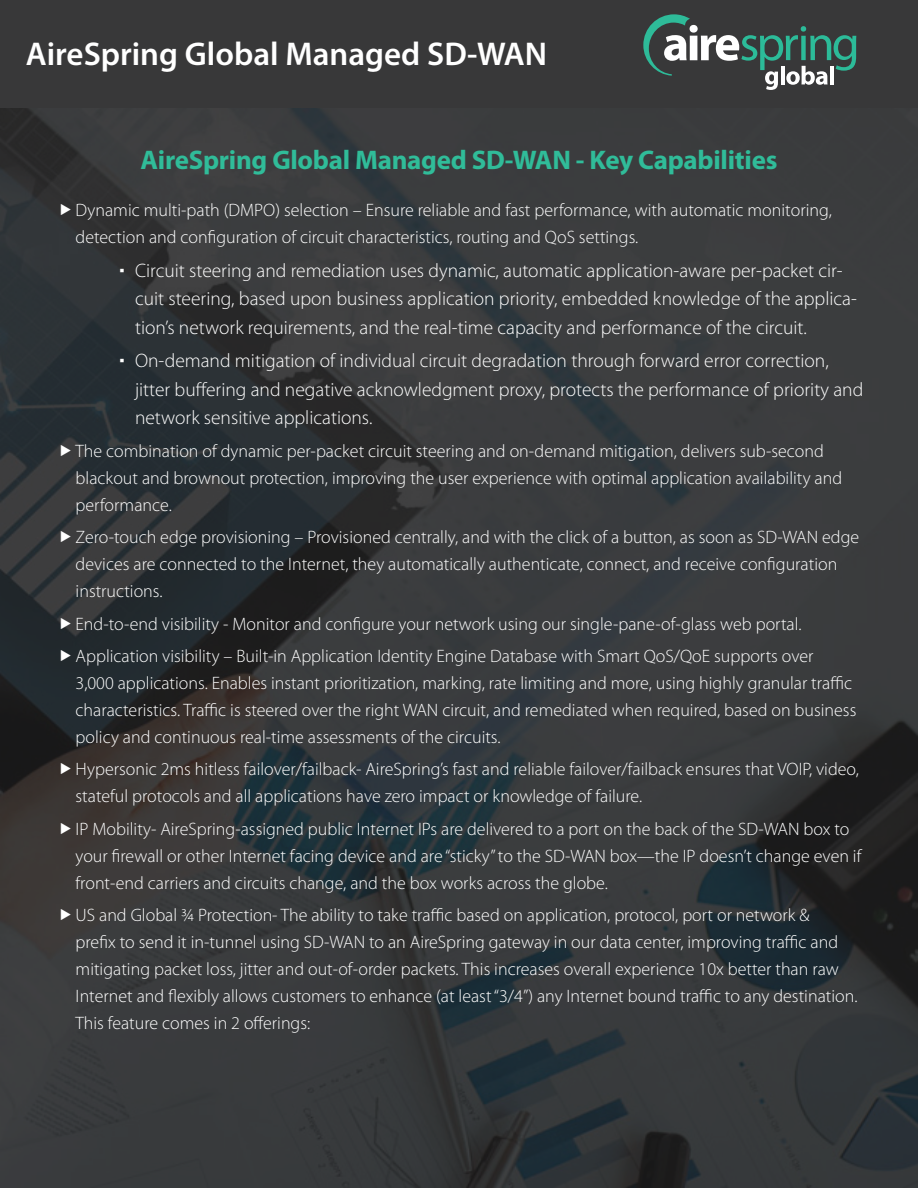
<style>
.page{position:relative;width:918px;height:1188px;background:#fff}
.page>*{position:absolute;margin:0;border:0;box-sizing:border-box;transform-origin:0 0}
.t1{font:600 33px "Myriad Pro";color:#fff}
.t2{font:700 27px "Myriad Pro";letter-spacing:-.01em;color:#30bc99}
.t3{font:300 19.5px/28.5px "Myriad Pro";color:#fff}
.t4{font:300 18px/27px "Myriad Pro";color:#fff}
</style>
<div class="page">
<img style="left:0;top:108px;width:918px;height:1080px">
<div style="left:0;top:0;width:918px;height:108px;background:#383839"></div>
<svg style="left:643px;top:14px;width:213px;height:76px"></svg>
<hr style="left:830px;top:66px;width:4px;height:18px;background:#fff">
<hr style="left:917px;top:107px;width:1px;height:689px;background:#414142">
<div style="left:912px;top:0;width:6px;height:108px;background:#383839"></div>
<svg style="left:61px;top:203px;width:10px;height:12px"></svg>
<svg style="left:120px;top:268px;width:4px;height:4px"></svg>
<svg style="left:120px;top:359px;width:4px;height:4px"></svg>
<svg style="left:61px;top:445px;width:10px;height:11px"></svg>
<svg style="left:61px;top:531px;width:10px;height:11px"></svg>
<svg style="left:61px;top:617px;width:10px;height:12px"></svg>
<svg style="left:61px;top:650px;width:10px;height:11px"></svg>
<svg style="left:61px;top:763px;width:10px;height:12px"></svg>
<svg style="left:61px;top:823px;width:10px;height:11px"></svg>
<svg style="left:61px;top:909px;width:10px;height:11px"></svg>
<p class="t1" style="left:26px;top:33px;width:523px">AireSpring Global Managed SD-WAN</p>
<p class="t2" style="left:141px;top:145px;width:638px">AireSpring Global Managed SD-WAN - Key Capabilities</p>
<p class="t4" style="left:76px;top:196px;width:758px">Dynamic multi-path (DMPO) selection – Ensure reliable and fast performance, with automatic monitoring, detection and configuration of circuit characteristics, routing and QoS settings.</p>
<p class="t3" style="left:135px;top:256px;width:723px">Circuit steering and remediation uses dynamic, automatic application-aware per-packet cir&shy;cuit steering, based upon business application priority, embedded knowledge of the applica&shy;tion’s network requirements, and the real-time capacity and performance of the circuit.</p>
<p class="t3" style="left:135px;top:347px;width:730px">On-demand mitigation of individual circuit degradation through forward error correction, jitter buffering and negative acknowledgment proxy, protects the performance of priority and network sensitive applications.</p>
<p class="t4" style="left:76px;top:437px;width:768px">The combination of dynamic per-packet circuit steering and on-demand mitigation, delivers sub-second blackout and brownout protection, improving the user experience with optimal application availability and performance.</p>
<p class="t4" style="left:76px;top:524px;width:785px">Zero-touch edge provisioning – Provisioned centrally, and with the click of a button, as soon as SD-WAN edge devices are connected to the Internet, they automatically authenticate, connect, and receive configuration instructions.</p>
<p class="t4" style="left:76px;top:610px;width:727px">End-to-end visibility - Monitor and configure your network using our single-pane-of-glass web portal.</p>
<p class="t4" style="left:76px;top:642px;width:782px">Application visibility – Built-in Application Identity Engine Database with Smart QoS/QoE supports over<br>3,000 applications. Enables instant prioritization, marking, rate limiting and more, using highly granular traffic characteristics. Traffic is steered over the right WAN circuit, and remediated when required, based on business policy and continuous real-time assessments of the circuits.</p>
<p class="t4" style="left:76px;top:756px;width:785px">Hypersonic 2ms hitless failover/failback- AireSpring’s fast and reliable failover/failback ensures that VOIP, video, stateful protocols and all applications have zero impact or knowledge of failure.</p>
<p class="t4" style="left:76px;top:815px;width:787px">IP Mobility- AireSpring-assigned public Internet IPs are delivered to a port on the back of the SD-WAN box to your firewall or other Internet facing device and are “sticky” to the SD-WAN box—the IP doesn’t change even if front-end carriers and circuits change, and the box works across the globe.</p>
<p class="t4" style="left:76px;top:902px;width:783px">US and Global ¾ Protection- The ability to take traffic based on application, protocol, port or network &amp;<br>prefix to send it in-tunnel using SD-WAN to an AireSpring gateway in our data center, improving traffic and mitigating packet loss, jitter and out-of-order packets. This increases overall experience 10x better than raw Internet and flexibly allows customers to enhance (at least “3/4”) any Internet bound traffic to any destination.<br>This feature comes in 2 offerings:</p>
</div>
